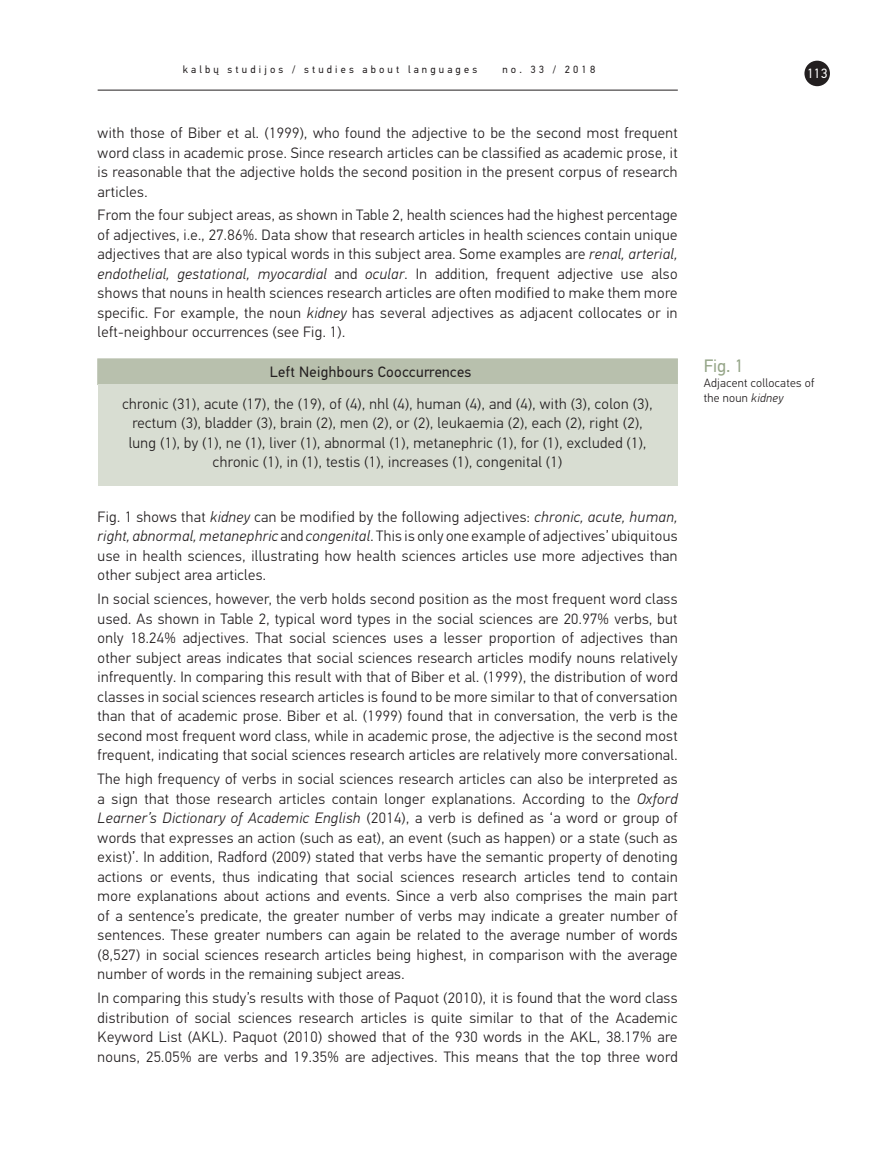
<style>
.page{position:relative;width:893px;height:1149px;background:#fff}
.page>*{position:absolute;margin:0;border:0;box-sizing:border-box;transform-origin:0 0}
.pav_nr{font:18px "PF Din Text Pro";color:#96a689}
.Tekstas_kalbu_be_kel{font:300 15px/19.5px "PF Din Text Pro";letter-spacing:.025em;color:#231f20;text-align:justify}
.Tekstas_lietuviskas{font:300 15px/19.5px "PF Din Text Pro";letter-spacing:.025em;color:#231f20;text-align:center}
.Tekstas_lietuviskas-2{font:15px "PF Din Text Pro";letter-spacing:.025em;color:#231f20}
.t1{font:13.5px "PF Din Text Pro";color:#fff}
.Tekstas_kalbu_be_kel-2{font:300 12px/15px "PF Din Text Pro";letter-spacing:.025em;color:#231f20}
.t2{font:10.5px "PF Din Text Pro";letter-spacing:.3em;color:#231f20}
.s1{font-style:italic}
</style>
<div class="page">
<div style="left:804px;top:61px;width:26px;height:25px;background:#231f20;border-radius:50%"></div>
<hr style="left:98px;top:90px;width:580px;height:1px;background:#231f20">
<div style="left:97px;top:358px;width:581px;height:27px;background:#b8c0ad;border:1px solid #b8c0ad"></div>
<div style="left:98px;top:384px;width:579px;height:101px;background:#d8ddd2"></div>
<p class="t2" style="left:183px;top:63px;width:296px">kalbų studijos / studies about languages</p>
<p class="t2" style="left:502px;top:63px;width:94px">no. 33 / 2018</p>
<p class="Tekstas_kalbu_be_kel" style="left:98px;top:123px;width:581px">with those of Biber et al. (1999), who found the adjective to be the second most frequent word class in academic prose. Since research articles can be classified as academic prose, it is reasonable that the adjective holds the second position in the present corpus of research articles.</p>
<p class="Tekstas_kalbu_be_kel" style="left:98px;top:206px;width:581px">From the four subject areas, as shown in Table 2, health sciences had the highest percentage of adjectives, i.e., 27.86%. Data show that research articles in health sciences contain unique adjectives that are also typical words in this subject area. Some examples are <span class="s1">renal, arterial, endothelial, gestational, myocardial</span> and <span class="s1">ocular</span>. In addition, frequent adjective use also shows that nouns in health sciences research articles are often modified to make them more specific. For example, the noun <span class="s1">kidney</span> has several adjectives as adjacent collocates or in left-neighbour occurrences (see Fig. 1).</p>
<p class="Tekstas_lietuviskas-2" style="left:270px;top:363px;width:203px">Left Neighbours Cooccurrences</p>
<p class="Tekstas_lietuviskas" style="left:123px;top:394px;width:531px">chronic (31), acute (17), the (19), of (4), nhl (4), human (4), and (4), with (3), colon (3), rectum (3), bladder (3), brain (2), men (2), or (2), leukaemia (2), each (2), right (2), lung (1), by (1), ne (1), liver (1), abnormal (1), metanephric (1), for (1), excluded (1), chronic (1), in (1), testis (1), increases (1), congenital (1)</p>
<p class="Tekstas_kalbu_be_kel" style="left:98px;top:507px;width:581px">Fig. 1 shows that <span class="s1">kidney</span> can be modified by the following adjectives: <span class="s1">chronic, acute, human, right, abnormal, metanephric</span> and <span class="s1">congenital</span>. This is only one example of adjectives’ ubiquitous use in health sciences, illustrating how health sciences articles use more adjectives than other subject area articles.</p>
<p class="Tekstas_kalbu_be_kel" style="left:98px;top:589px;width:581px">In social sciences, however, the verb holds second position as the most frequent word class used. As shown in Table 2, typical word types in the social sciences are 20.97% verbs, but only 18.24% adjectives. That social sciences uses a lesser proportion of adjectives than other subject areas indicates that social sciences research articles modify nouns relatively infrequently. In comparing this result with that of Biber et al. (1999), the distribution of word classes in social sciences research articles is found to be more similar to that of conversation than that of academic prose. Biber et al. (1999) found that in conversation, the verb is the second most frequent word class, while in academic prose, the adjective is the second most frequent, indicating that social sciences research articles are relatively more conversational.</p>
<p class="Tekstas_kalbu_be_kel" style="left:98px;top:769px;width:581px">The high frequency of verbs in social sciences research articles can also be interpreted as a sign that those research articles contain longer explanations. According to the <span class="s1">Oxford Learner’s Dictionary of Academic English</span> (2014), a verb is defined as ‘a word or group of words that expresses an action (such as eat), an event (such as happen) or a state (such as exist)’. In addition, Radford (2009) stated that verbs have the semantic property of denoting actions or events, thus indicating that social sciences research articles tend to contain more explanations about actions and events. Since a verb also comprises the main part of a sentence’s predicate, the greater number of verbs may indicate a greater number of sentences. These greater numbers can again be related to the average number of words (8,527) in social sciences research articles being highest, in comparison with the average number of words in the remaining subject areas.</p>
<p class="Tekstas_kalbu_be_kel" style="left:98px;top:988px;width:581px">In comparing this study’s results with those of Paquot (2010), it is found that the word class distribution of social sciences research articles is quite similar to that of the Academic Keyword List (AKL). Paquot (2010) showed that of the 930 words in the AKL, 38.17% are nouns, 25.05% are verbs and 19.35% are adjectives. This means that the top three word</p>
<p class="t1" style="left:807px;top:65px;width:22px">113</p>
<p class="pav_nr" style="left:704px;top:355px;width:41px">Fig. 1</p>
<p class="Tekstas_kalbu_be_kel-2" style="left:704px;top:375px;width:112px">Adjacent collocates of the noun <span class="s1">kidney</span></p>
</div>
